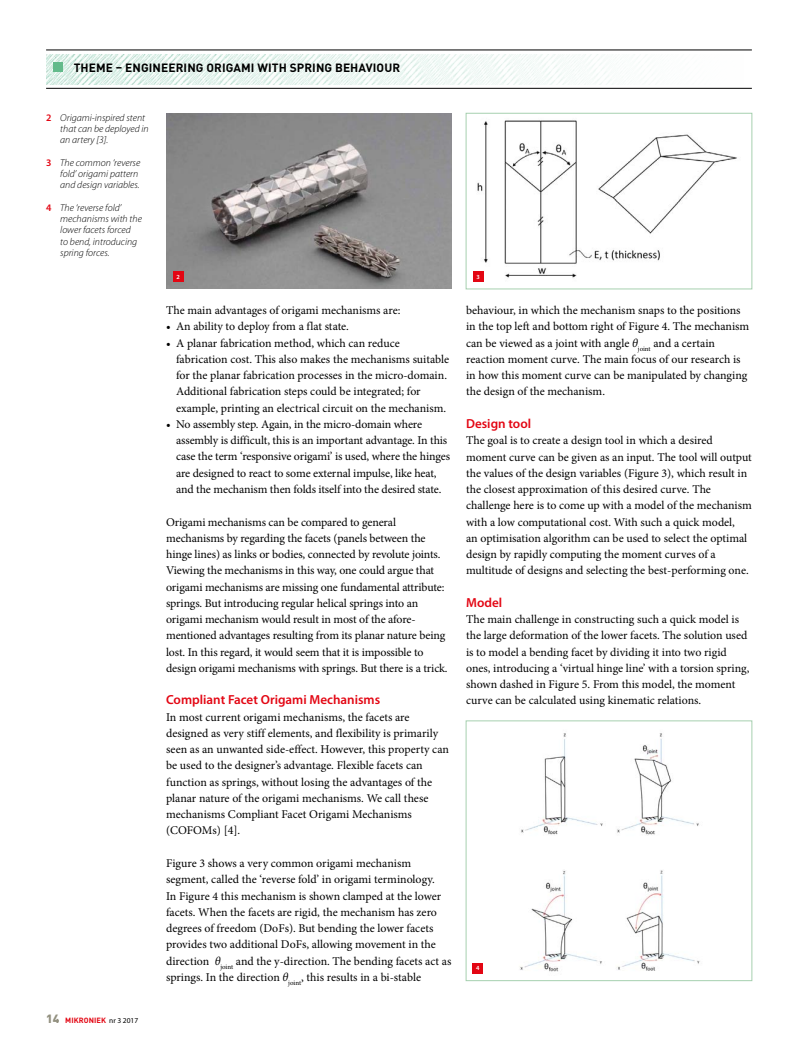
<style>
.page{position:relative;width:798px;height:1053px;background:#fff}
.page>*{position:absolute;margin:0;border:0;box-sizing:border-box;transform-origin:0 0}
.t1{font:600 13.12px "Myriad Pro";color:#e30613}
.t2{font:11.88px/16.2px "Minion Pro";letter-spacing:-.005em;color:#000}
.t3{font:700 11.88px "DIN Pro";letter-spacing:.01em;color:#000}
.t4{font:italic 300 10px/11.2px "Myriad Pro";color:#000}
.t5{font:700 7.5px "DIN Pro";letter-spacing:.01em;color:#e30613}
.t6{font:600 6.25px "Myriad Pro";color:#fff}
.s1{font-weight:600;font-style:normal;color:#e30613}
.s2{font-weight:900;font-size:11.88px;color:#92907f}
.s3{font-family:"Myriad Pro";font-weight:400;color:#000}
.s4{font-style:italic}
</style>
<div class="page">
<hr style="left:46px;top:88px;width:705px;height:1px;background:#000">
<hr style="left:46px;top:50px;width:705px;height:1px;background:#000">
<img style="left:46px;top:54px;width:596px;height:30px">
<div style="left:53px;top:63px;width:10px;height:9px;background:#63ba8b"></div>
<img style="left:166px;top:113px;width:285px;height:176px">
<img style="left:477px;top:120px;width:260px;height:161px">
<div style="left:465px;top:113px;width:286px;height:176px;border:1px solid #a6d0af"></div>
<img style="left:520px;top:733px;width:180px;height:239px">
<div style="left:465px;top:720px;width:286px;height:260px;border:1px solid #a6d0af"></div>
<div style="left:173px;top:271px;width:10px;height:11px;background:#e30613"></div>
<div style="left:472px;top:271px;width:11px;height:11px;background:#e30613"></div>
<div style="left:472px;top:962px;width:11px;height:11px;background:#e30613"></div>
<p class="t3" style="left:74px;top:60px;width:328px">THEME – ENGINEERING ORIGAMI WITH SPRING BEHAVIOUR</p>
<p class="t4" style="left:60px;top:112px;width:90px;text-indent:-14px"><span class="s1">2</span> Origami-inspired stent that can be deployed in an artery [3].</p>
<p class="t4" style="left:60px;top:157px;width:81px;text-indent:-14px"><span class="s1">3</span> The common ‘reverse fold’ origami pattern and design variables.</p>
<p class="t4" style="left:60px;top:202px;width:83px;text-indent:-14px"><span class="s1">4</span> The ‘reverse fold’ mechanisms with the lower facets forced<br>to bend, introducing spring forces.</p>
<p class="t5" style="left:46px;top:1015px;width:94px"><span class="s2">14</span> MIKRONIEK <span class="s3">nr 3 2017</span></p>
<p class="t6" style="left:176px;top:273px;width:5px">2</p>
<p class="t6" style="left:476px;top:273px;width:5px">3</p>
<p class="t2" style="left:166px;top:302px;width:236px">The main advantages of origami mechanisms are:</p>
<p class="t2" style="left:166px;top:318px;width:184px">• An ability to deploy from a flat state.</p>
<p class="t2" style="left:176px;top:335px;width:274px;text-indent:-10px">• A planar fabrication method, which can reduce fabrication cost. This also makes the mechanisms suitable for the planar fabrication processes in the micro-domain.<br>Additional fabrication steps could be integrated; for example, printing an electrical circuit on the mechanism.</p>
<p class="t2" style="left:176px;top:416px;width:275px;text-indent:-10px">• No assembly step. Again, in the micro-domain where assembly is difficult, this is an important advantage. In this case the term ‘responsive origami’ is used, where the hinges are designed to react to some external impulse, like heat, and the mechanism then folds itself into the desired state.</p>
<p class="t2" style="left:166px;top:513px;width:283px">Origami mechanisms can be compared to general mechanisms by regarding the facets (panels between the hinge lines) as links or bodies, connected by revolute joints.<br>Viewing the mechanisms in this way, one could argue that origami mechanisms are missing one fundamental attribute: springs. But introducing regular helical springs into an origami mechanism would result in most of the afore&shy;mentioned advantages resulting from its planar nature being lost. In this regard, it would seem that it is impossible to design origami mechanisms with springs. But there is a trick.</p>
<p class="t1" style="left:166px;top:691px;width:215px">Compliant Facet Origami Mechanisms</p>
<p class="t2" style="left:166px;top:708px;width:284px">In most current origami mechanisms, the facets are designed as very stiff elements, and flexibility is primarily seen as an unwanted side-effect. However, this property can be used to the designer’s advantage. Flexible facets can function as springs, without losing the advantages of the planar nature of the origami mechanisms. We call these mechanisms Compliant Facet Origami Mechanisms (COFOMs) [4].</p>
<p class="t2" style="left:166px;top:855px;width:287px">Figure 3 shows a very common origami mechanism segment, called the ‘reverse fold’ in origami terminology.<br>In Figure 4 this mechanism is shown clamped at the lower facets. When the facets are rigid, the mechanism has zero degrees of freedom (DoFs). But bending the lower facets provides two additional DoFs, allowing movement in the direction <span class="s4">θ</span><sub>joint</sub> and the y-direction. The bending facets act as springs. In the direction <span class="s4">θ</span><sub>joint</sub>, this results in a bi-stable</p>
<p class="t2" style="left:466px;top:302px;width:284px">behaviour, in which the mechanism snaps to the positions in the top left and bottom right of Figure 4. The mechanism can be viewed as a joint with angle <span class="s4">θ</span><sub>joint</sub> and a certain reaction moment curve. The main focus of our research is in how this moment curve can be manipulated by changing the design of the mechanism.</p>
<p class="t1" style="left:466px;top:415px;width:66px">Design tool</p>
<p class="t2" style="left:466px;top:432px;width:287px">The goal is to create a design tool in which a desired moment curve can be given as an input. The tool will output the values of the design variables (Figure 3), which result in the closest approximation of this desired curve. The challenge here is to come up with a model of the mechanism with a low computational cost. With such a quick model,<br>an optimisation algorithm can be used to select the optimal design by rapidly computing the moment curves of a multitude of designs and selecting the best-performing one.</p>
<p class="t1" style="left:466px;top:594px;width:38px">Model</p>
<p class="t2" style="left:466px;top:611px;width:285px">The main challenge in constructing such a quick model is the large deformation of the lower facets. The solution used is to model a bending facet by dividing it into two rigid ones, introducing a ‘virtual hinge line’ with a torsion spring, shown dashed in Figure 5. From this model, the moment curve can be calculated using kinematic relations.</p>
<p class="t6" style="left:476px;top:964px;width:5px">4</p>
</div>
